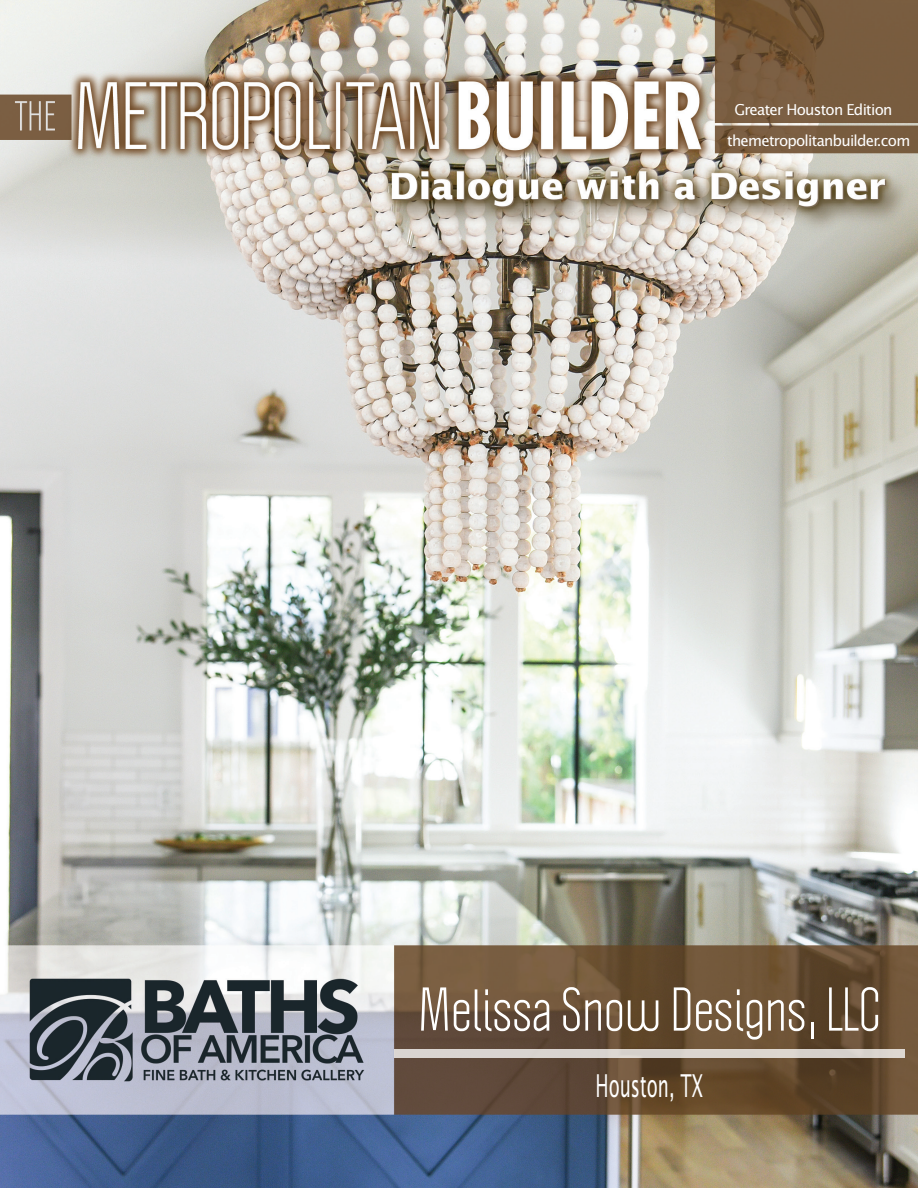
<style>
.page{position:relative;width:918px;height:1188px;background:#fff}
.page>*{position:absolute;margin:0;border:0;box-sizing:border-box;transform-origin:0 0}
.Body_Copy{font:54px "Politica";color:#fff}
.Body_Copy-2{font:31.5px "Lucida Sans";color:#fff;scale:.57 1}
.t1{font:15px "Lucida Sans";letter-spacing:-.05em;color:#fff}
</style>
<div class="page">
<img style="left:0;top:0;width:918px;height:1188px">
<div style="left:394px;top:1050px;width:510px;height:8px;background:#d9d4d0"></div>
<p class="t1" style="left:734px;top:101px;width:160px">Greater Houston Edition</p>
<p class="t1" style="left:727px;top:132px;width:185px">themetropolitanbuilder.com</p>
<p class="Body_Copy" style="left:418px;top:976px;width:464px">Melissa Snow Designs, LLC</p>
<p class="Body_Copy-2" style="left:596px;top:1067px;width:190px">Houston, TX</p>
</div>
